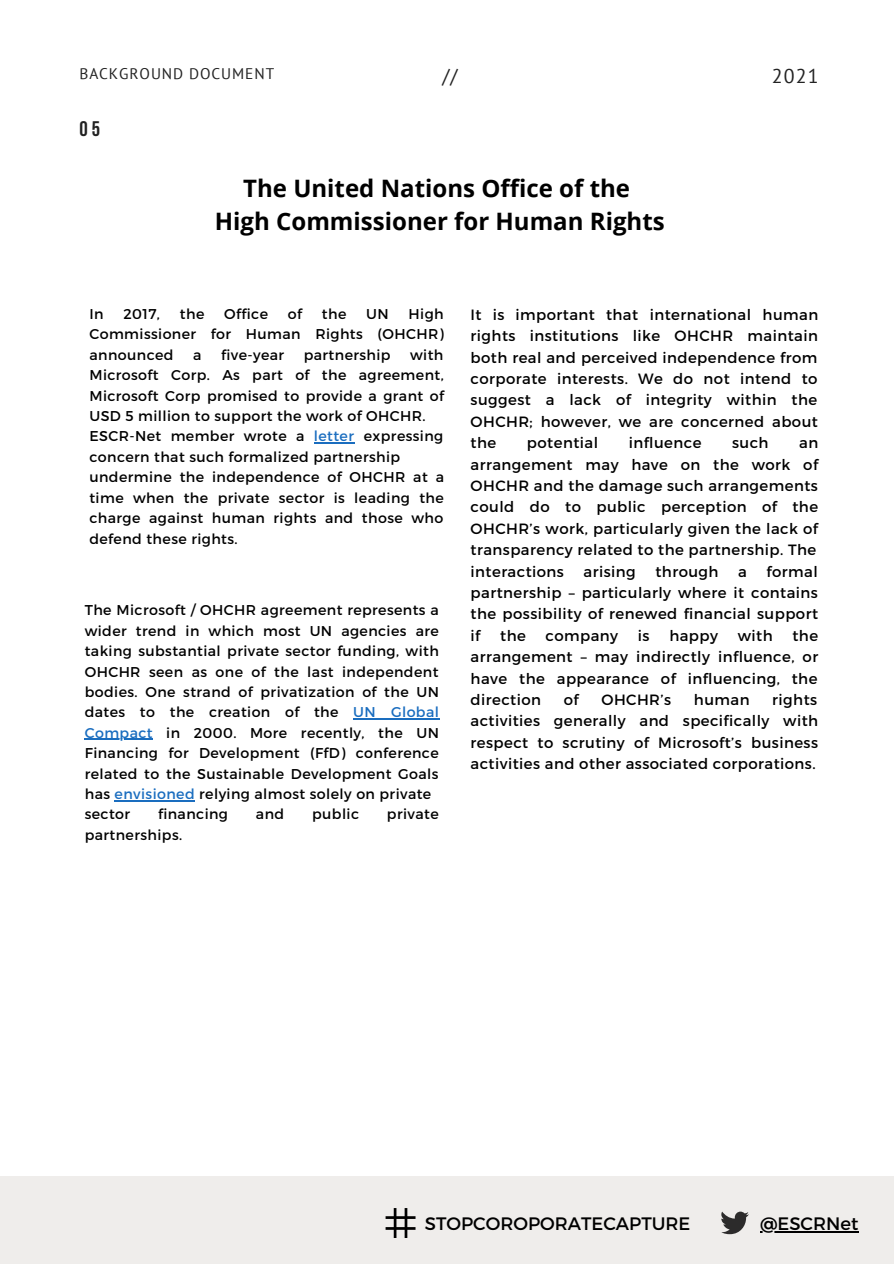
<style>
.page{position:relative;width:894px;height:1264px;background:#fff}
.page>*{position:absolute;margin:0;border:0;box-sizing:border-box;transform-origin:0 0}
.t1{font:700 24px "Open Sans";color:#000}
.t2{font:700 21px "Bebas Neue";color:#222}
.t3{font:19.8px "PT Sans";color:#222}
.t4{font:18px "Montserrat";color:#000}
.t5{font:15.3px "PT Sans";letter-spacing:.06em;color:#222}
.t6{font:14.85px/21.5px "Montserrat";letter-spacing:.03em;color:#000;text-align:justify}
.t7{font:14.25px/20.4px "Montserrat";letter-spacing:.03em;color:#000;text-align:justify}
.s1{color:#1a6dbf}
</style>
<div class="page">
<div style="left:0;top:1176px;width:893px;height:87px;background:#efedeb"></div>
<hr style="left:393px;top:1207px;width:3px;height:30px;background:#000">
<hr style="left:404px;top:1207px;width:3px;height:30px;background:#000">
<hr style="left:385px;top:1216px;width:30px;height:2px;background:#000">
<hr style="left:385px;top:1227px;width:30px;height:2px;background:#000">
<svg style="left:721px;top:1211px;width:27px;height:23px"></svg>
<hr style="left:759px;top:1231px;width:99px;height:1px;background:#000">
<hr style="left:314px;top:442px;width:40px;height:1px;background:#1a6dbf">
<hr style="left:353px;top:718px;width:86px;height:1px;background:#1a6dbf">
<hr style="left:85px;top:738px;width:68px;height:2px;background:#1a6dbf">
<hr style="left:115px;top:800px;width:80px;height:1px;background:#1a6dbf">
<p class="t5" style="left:79px;top:63px;width:196px">BACKGROUND DOCUMENT</p>
<p class="t3" style="left:442px;top:62px;width:17px">//</p>
<p class="t3" style="left:771px;top:62px;width:48px">2021</p>
<p class="t2" style="left:79px;top:120px;width:22px">05</p>
<p class="t1" style="left:243px;top:172px;width:388px">The United Nations Office of the</p>
<p class="t1" style="left:215px;top:204px;width:451px">High Commissioner for Human Rights</p>
<p class="t7" style="left:89px;top:303px;width:355px;text-indent:319px">High Commissioner for Human Rights (OHCHR) announced</p>
<p class="t7" style="left:89px;top:303px;width:16px">In</p>
<p class="t7" style="left:123px;top:303px;width:38px">2017,</p>
<p class="t7" style="left:180px;top:303px;width:26px">the</p>
<p class="t7" style="left:224px;top:303px;width:45px">Office</p>
<p class="t7" style="left:288px;top:303px;width:16px">of</p>
<p class="t7" style="left:322px;top:303px;width:26px">the</p>
<p class="t7" style="left:366px;top:303px;width:24px">UN</p>
<p class="t7" style="left:89px;top:344px;width:356px;text-indent:320px">with Microsoft Corp. As part of the agreement, Microsoft Corp promised to provide a grant of USD 5 million to support the work of OHCHR.</p>
<p class="t7" style="left:89px;top:425px;width:355px">ESCR-Net member wrote a <span class="s1">letter</span> expressing concern that such formalized partnership</p>
<p class="t7" style="left:89px;top:466px;width:356px">undermine the independence of OHCHR at a time when the private sector is leading the charge against human rights and those who defend these rights.</p>
<p class="t7" style="left:193px;top:344px;width:10px">a</p>
<p class="t7" style="left:221px;top:344px;width:65px">five-year</p>
<p class="t7" style="left:304px;top:344px;width:88px">partnership</p>
<p class="t7" style="left:85px;top:599px;width:355px">The Microsoft / OHCHR agreement represents a wider trend in which most UN agencies are taking substantial private sector funding, with OHCHR seen as one of the last independent bodies. One strand of privatization of the UN dates to the creation of the <span class="s1">UN Global Compact</span> in 2000. More recently, the UN Financing for Development (FfD) conference related to the Sustainable Development Goals has <span class="s1">envisioned</span> relying almost solely on private</p>
<p class="t7" style="left:85px;top:803px;width:47px">sector</p>
<p class="t7" style="left:158px;top:803px;width:71px">financing</p>
<p class="t7" style="left:256px;top:803px;width:30px">and</p>
<p class="t7" style="left:312px;top:803px;width:48px">public</p>
<p class="t7" style="left:387px;top:803px;width:53px">private</p>
<p class="t7" style="left:85px;top:823px;width:99px">partnerships.</p>
<p class="t6" style="left:470px;top:303px;width:349px">It is important that international human rights institutions like OHCHR maintain both real and perceived independence from corporate interests. We do not intend to suggest a lack of integrity within the OHCHR; however, we are concerned about the</p>
<p class="t6" style="left:527px;top:431px;width:73px">potential</p>
<p class="t6" style="left:628px;top:431px;width:74px">influence</p>
<p class="t6" style="left:732px;top:431px;width:38px">such</p>
<p class="t6" style="left:470px;top:431px;width:349px;text-indent:328px">an arrangement may have on the work of OHCHR and the damage such arrangements could do to public perception of the OHCHR’s work, particularly given the lack of transparency related to the partnership. The</p>
<p class="t6" style="left:470px;top:559px;width:95px">interactions</p>
<p class="t6" style="left:583px;top:559px;width:54px">arising</p>
<p class="t6" style="left:655px;top:559px;width:65px">through</p>
<p class="t6" style="left:738px;top:559px;width:10px">a</p>
<p class="t6" style="left:470px;top:559px;width:349px;text-indent:296px">formal partnership – particularly where it contains the possibility of renewed financial support if</p>
<p class="t6" style="left:500px;top:624px;width:27px">the</p>
<p class="t6" style="left:545px;top:624px;width:74px">company</p>
<p class="t6" style="left:637px;top:624px;width:13px">is</p>
<p class="t6" style="left:669px;top:624px;width:50px">happy</p>
<p class="t6" style="left:737px;top:624px;width:36px">with</p>
<p class="t6" style="left:470px;top:624px;width:349px;text-indent:322px">the arrangement – may indirectly influence, or have the appearance of influencing, the direction</p>
<p class="t6" style="left:470px;top:688px;width:349px;text-indent:301px">rights activities generally and specifically with respect to scrutiny of Microsoft’s business activities and other associated corporations.</p>
<p class="t6" style="left:563px;top:688px;width:16px">of</p>
<p class="t6" style="left:601px;top:688px;width:71px">OHCHR’s</p>
<p class="t6" style="left:693px;top:688px;width:57px">human</p>
<p class="t4" style="left:424px;top:1212px;width:267px">STOPCOROPORATECAPTURE</p>
<p class="t4" style="left:759px;top:1212px;width:100px">@ESCRNet</p>
</div>
